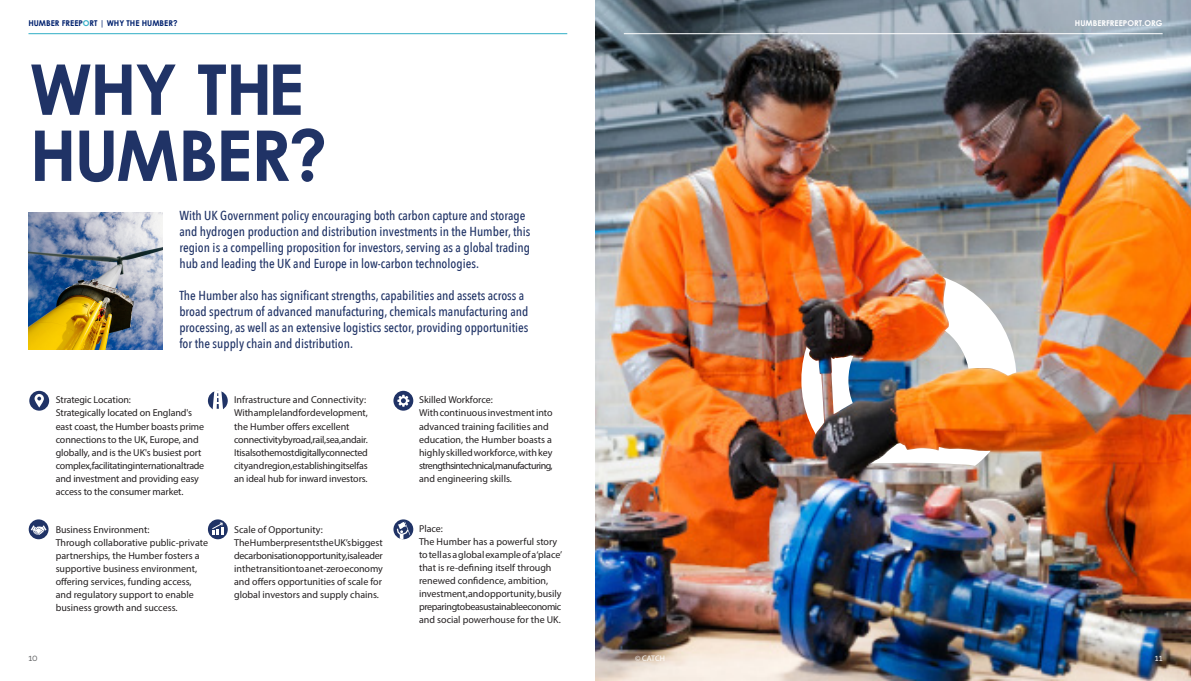
<style>
.page{position:relative;width:1191px;height:681px;background:#fff}
.page>*{position:absolute;margin:0;border:0;box-sizing:border-box;transform-origin:0 0}
.t1{font:700 70px/66px "Century Gothic Pro";letter-spacing:-.04em;color:#203366}
.t2{font:500 13px/16px "Avenir Next Condensed";color:#203366}
.t3{font:10px/13px "Myriad Pro";letter-spacing:-.005em;color:#231f20}
.t4{font:9px "Raleway";color:#57585a}
.t5{font:9px "Raleway";color:#fff}
.t6{font:700 8px "Century Gothic Pro";color:#01216e}
.t7{font:700 8px "Century Gothic Pro";color:#fff}
.t8{font:8px "Myriad Pro";letter-spacing:-.015em;color:#fff}
.s1{color:#31aec6}
</style>
<div class="page">
<svg style="left:393px;top:519px;width:20px;height:20px"></svg>
<svg style="left:393px;top:521px;width:20px;height:18px"></svg>
<img style="left:595px;top:0;width:596px;height:680px">
<hr style="left:624px;top:33px;width:538px;height:1px;background:#fff">
<hr style="left:28px;top:33px;width:539px;height:1px;background:#31aec6">
<img style="left:28px;top:212px;width:134px;height:137px">
<svg style="left:29px;top:390px;width:20px;height:20px"></svg>
<svg style="left:35px;top:394px;width:9px;height:13px"></svg>
<svg style="left:37px;top:396px;width:4px;height:4px"></svg>
<svg style="left:208px;top:390px;width:20px;height:20px"></svg>
<svg style="left:212px;top:390px;width:11px;height:20px"></svg>
<svg style="left:393px;top:390px;width:20px;height:20px"></svg>
<svg style="left:397px;top:394px;width:12px;height:12px"></svg>
<svg style="left:208px;top:519px;width:20px;height:20px"></svg>
<svg style="left:211px;top:521px;width:12px;height:13px"></svg>
<svg style="left:29px;top:519px;width:20px;height:20px"></svg>
<svg style="left:31px;top:525px;width:15px;height:9px"></svg>
<img style="left:801px;top:255px;width:239px;height:316px">
<p class="t6" style="left:28px;top:18px;width:151px">HUMBER FREEP<span class="s1">O</span>RT | WHY THE HUMBER?</p>
<p class="t7" style="left:1075px;top:18px;width:89px">HUMBERFREEPORT.ORG</p>
<p class="t1" style="left:29px;top:55px;width:300px">WHY THE<br>HUMBER?</p>
<p class="t2" style="left:179px;top:207px;width:352px">With UK Government policy encouraging both carbon capture and storage and hydrogen production and distribution investments in the Humber, this region is a compelling proposition for investors, serving as a global trading hub and leading the UK and Europe in low-carbon technologies.</p>
<p class="t2" style="left:179px;top:287px;width:351px">The Humber also has significant strengths, capabilities and assets across a broad spectrum of advanced manufacturing, chemicals manufacturing and processing, as well as an extensive logistics sector, providing opportunities for the supply chain and distribution.</p>
<p class="t4" style="left:28px;top:652px;width:11px">10</p>
<p class="t3" style="left:56px;top:393px;width:77px">Strategic Location:</p>
<p class="t3" style="left:56px;top:406px;width:150px">Strategically located on England's east coast, the Humber boasts prime connections to the UK, Europe, and globally, and is the UK's busiest port complex, facilitating international trade and investment and providing easy access to the consumer market.</p>
<p class="t3" style="left:56px;top:522px;width:95px">Business Environment:</p>
<p class="t3" style="left:56px;top:535px;width:154px">Through collaborative public-private partnerships, the Humber fosters a supportive business environment, offering services, funding access, and regulatory support to enable business growth and success.</p>
<p class="t3" style="left:234px;top:393px;width:134px">Infrastructure and Connectivity:</p>
<p class="t3" style="left:234px;top:406px;width:135px">With ample land for development, the Humber offers excellent connectivity by road, rail, sea, and air.<br>It is also the most digitally connected city and region, establishing itself as an ideal hub for inward investors.</p>
<p class="t3" style="left:234px;top:522px;width:90px">Scale of Opportunity:</p>
<p class="t3" style="left:234px;top:535px;width:150px;text-align:justify">The Humber presents the UK’s biggest decarbonisation opportunity, is a leader in the transition to a net-zero economy and offers opportunities of scale for global investors and supply chains.</p>
<p class="t3" style="left:419px;top:393px;width:75px">Skilled Workforce:</p>
<p class="t3" style="left:419px;top:406px;width:135px">With continuous investment into advanced training facilities and education, the Humber boasts a highly skilled workforce, with key strengths in technical, manufacturing, and engineering skills.</p>
<p class="t3" style="left:419px;top:521px;width:25px">Place:</p>
<p class="t3" style="left:419px;top:534px;width:145px">The Humber has a powerful story to tell as a global example of a ‘place’ that is re-defining itself through renewed confidence, ambition, investment, and opportunity, busily preparing to be a sustainable economic and social powerhouse for the UK.</p>
<p class="t8" style="left:635px;top:652px;width:31px">© CATCH</p>
<p class="t5" style="left:1155px;top:652px;width:9px">11</p>
</div>
